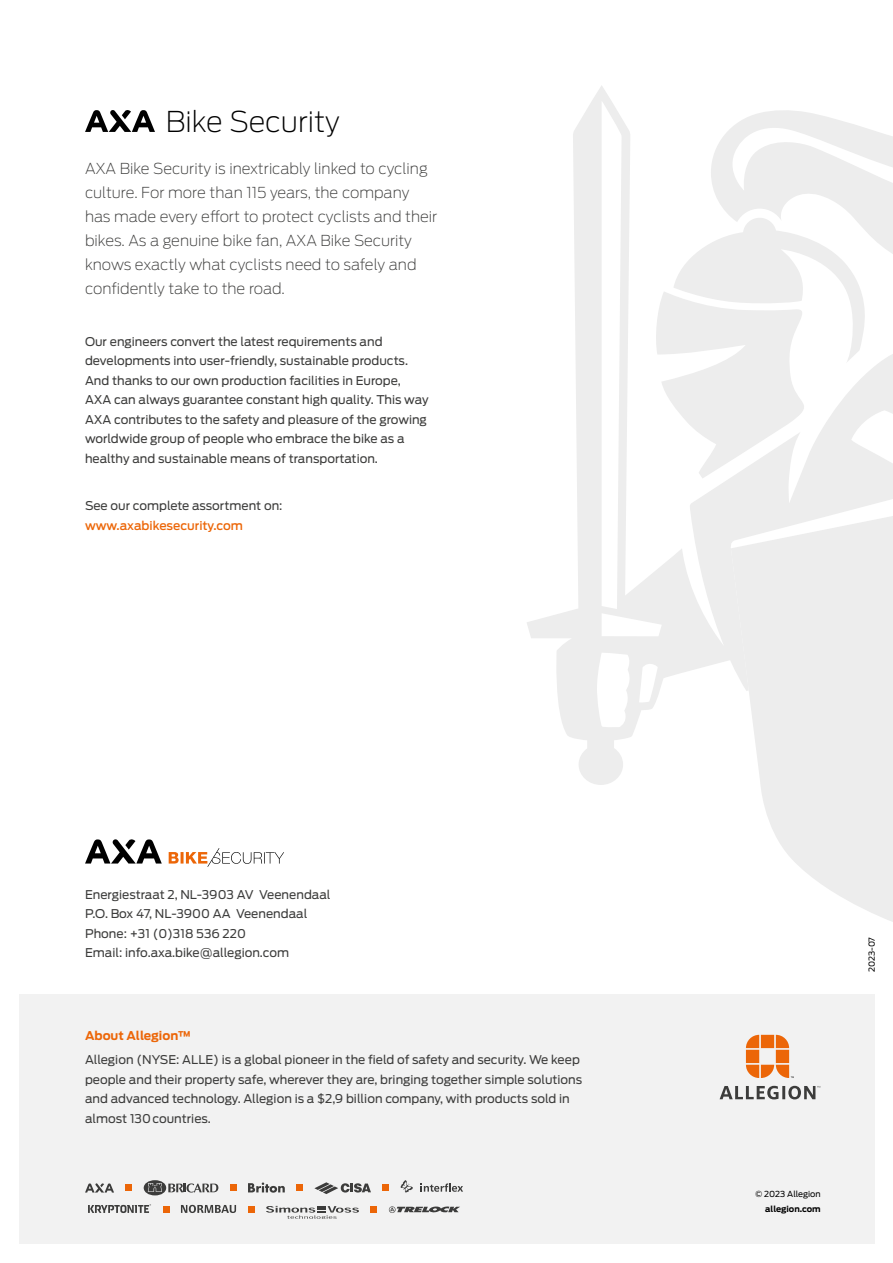
<style>
.page{position:relative;width:893px;height:1263px;background:#fff}
.page>*{position:absolute;margin:0;border:0;box-sizing:border-box;transform-origin:0 0}
.t1{font:200 28.5px "Antenna";letter-spacing:-.005em;color:#000}
.t2{font:200 15px/24px "Antenna";color:#3c3c3b}
.t3{font:12px/19.5px "Antenna";color:#3c3c3b}
.t4{font:500 12px "Antenna";color:#ec6608}
.t5{font:700 12px "Antenna";color:#ec6608}
.t6{font:8.25px "Antenna";color:#000}
.t7{font:700 8.25px "Antenna";color:#000}
</style>
<div class="page">
<svg style="left:527px;top:86px;width:366px;height:699px"></svg>
<svg style="left:731px;top:513px;width:162px;height:409px;fill:#ededed"></svg>
<svg style="left:654px;top:87px;width:239px;height:391px"></svg>
<svg style="left:85px;top:110px;width:70px;height:22px"></svg>
<div style="left:19px;top:994px;width:856px;height:249px;background:#f2f2f2"></div>
<svg style="left:746px;top:1035px;width:48px;height:43px"></svg>
<svg style="left:720px;top:1086px;width:100px;height:13px"></svg>
<svg style="left:169px;top:848px;width:115px;height:19px"></svg>
<svg style="left:85px;top:839px;width:77px;height:24px"></svg>
<div style="left:230px;top:1184px;width:7px;height:7px;background:#ec6608"></div>
<div style="left:296px;top:1184px;width:7px;height:7px;background:#ec6608"></div>
<div style="left:382px;top:1184px;width:7px;height:7px;background:#ec6608"></div>
<div style="left:125px;top:1184px;width:7px;height:7px;background:#ec6608"></div>
<div style="left:371px;top:1206px;width:6px;height:7px;background:#ec6608"></div>
<div style="left:163px;top:1206px;width:6px;height:7px;background:#ec6608"></div>
<div style="left:248px;top:1206px;width:6px;height:7px;background:#ec6608"></div>
<svg style="left:314px;top:1182px;width:57px;height:12px"></svg>
<svg style="left:144px;top:1180px;width:74px;height:15px"></svg>
<svg style="left:248px;top:1182px;width:37px;height:11px"></svg>
<svg style="left:85px;top:1183px;width:29px;height:9px"></svg>
<svg style="left:401px;top:1180px;width:12px;height:12px"></svg>
<svg style="left:421px;top:1183px;width:42px;height:9px"></svg>
<svg style="left:181px;top:1205px;width:55px;height:8px"></svg>
<svg style="left:88px;top:1204px;width:63px;height:9px"></svg>
<svg style="left:266px;top:1206px;width:93px;height:12px"></svg>
<svg style="left:389px;top:1206px;width:71px;height:7px"></svg>
<h1 class="t1" style="left:166px;top:105px;width:175px">Bike Security</h1>
<p class="t2" style="left:85px;top:156px;width:354px">AXA Bike Security is inextricably linked to cycling culture. For more than 115 years, the company has made every effort to protect cyclists and their bikes. As a genuine bike fan, AXA Bike Security knows exactly what cyclists need to safely and confidently take to the road.</p>
<p class="t3" style="left:85px;top:331px;width:345px">Our engineers convert the latest requirements and developments into user-friendly, sustainable products.<br>And thanks to our own production facilities in Europe, AXA can always guarantee constant high quality. This way AXA contributes to the safety and pleasure of the growing worldwide group of people who embrace the bike as a healthy and sustainable means of transportation.</p>
<p class="t3" style="left:85px;top:496px;width:199px">See our complete assortment on:</p>
<p class="t4" style="left:85px;top:518px;width:159px">www.axabikesecurity.com</p>
<p class="t3" style="left:85px;top:884px;width:247px">Energiestraat 2, NL-3903 AV Veenendaal P.O. Box 47, NL-3900 AA Veenendaal Phone: +31 (0)318 536 220<br>Email: info.axa.bike@allegion.com</p>
<p class="t5" style="left:85px;top:1029px;width:108px">About Allegion™</p>
<p class="t3" style="left:85px;top:1050px;width:499px">Allegion (NYSE: ALLE) is a global pioneer in the field of safety and security. We keep people and their property safe, wherever they are, bringing together simple solutions and advanced technology. Allegion is a $2,9 billion company, with products sold in almost 130countries.</p>
<p class="t6" style="left:866px;top:972px;width:37px;rotate:-90deg">2023-07</p>
<p class="t6" style="left:755px;top:1188px;width:67px">© 2023 Allegion</p>
<p class="t7" style="left:765px;top:1204px;width:57px">allegion.com</p>
</div>
